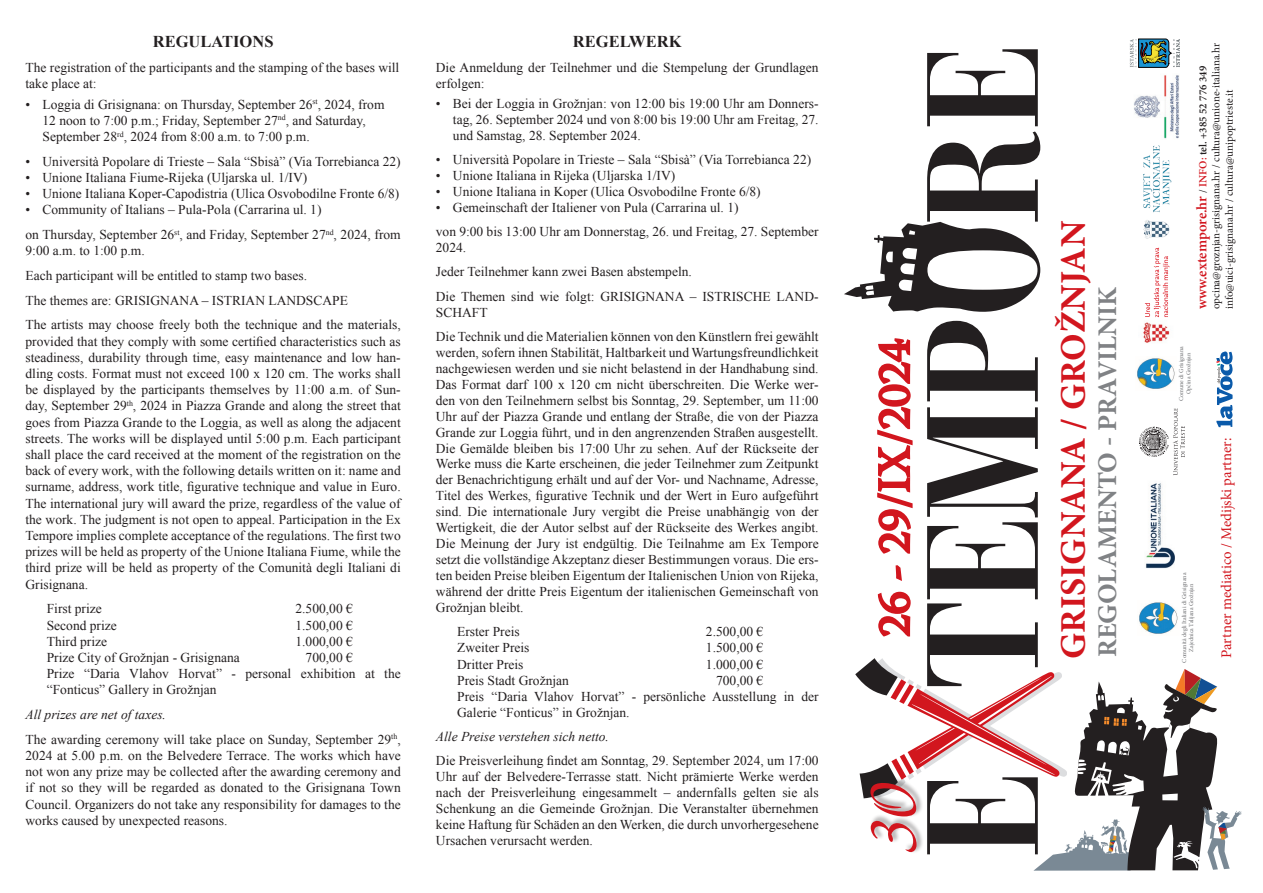
<style>
.page{position:relative;width:1263px;height:893px;background:#fff}
.page>*{position:absolute;margin:0;border:0;box-sizing:border-box;transform-origin:0 0}
.t1{font:45px "Warnock Pro";color:#d2161e}
.t2{font:700 36px "Minion Pro";color:#d2161e}
.t3{font:700 27px "Minion Pro";color:#808285}
.t4{font:700 16.5px "Times New Roman";color:#231f20}
.t5{font:14.7px "Minion Pro";color:#d2161e}
.t6{font:600 14.55px "Minion Pro";letter-spacing:-.005em;color:#d2161e}
.t7{font:13.5px/15.9px "Times New Roman";color:#231f20}
.t8{font:italic 13.5px "Times New Roman";color:#231f20}
.t9{font:10.95px/13.2px "Minion Pro";color:#231f20}
.t10{font:6px/7.2px "Minion Pro";color:#6c6d70;text-align:center}
.s1{font-style:italic}
.s2{font-weight:400;font-size:10.95px;color:#231f20}
.s3{font-size:10.95px}
.s4{font-size:10.95px;color:#231f20}
</style>
<div class="page">
<svg style="left:844px;top:49px;width:196px;height:263px"></svg>
<img style="left:1143px;top:146px;width:29px;height:93px">
<img style="left:1144px;top:247px;width:26px;height:71px">
<svg style="left:1130px;top:39px;width:50px;height:29px"></svg>
<img style="left:1134px;top:75px;width:46px;height:64px">
<svg style="left:855px;top:321px;width:386px;height:550px"></svg>
<p class="t4" style="left:153px;top:30px;width:122px">REGULATIONS</p>
<p class="t7" style="left:26px;top:59px;width:375px">The registration of the participants and the stamping of the bases will take place at:</p>
<p class="t7" style="left:43px;top:96px;width:343px;text-indent:-17px">• Loggia di Grisignana: on Thursday, September 26<sup>st</sup>, 2024, from<br>12 noon to 7:00 p.m.; Friday, September 27<sup>nd</sup>, and Saturday,<br>September 28<sup>rd</sup>, 2024 from 8:00 a.m. to 7:00 p.m.</p>
<p class="t7" style="left:26px;top:153px;width:377px">• Università Popolare di Trieste – Sala “Sbisà” (Via Torrebianca 22)</p>
<p class="t7" style="left:26px;top:169px;width:283px">• Unione Italiana Fiume-Rijeka (Uljarska ul. 1/IV)</p>
<p class="t7" style="left:26px;top:186px;width:375px">• Unione Italiana Koper-Capodistria (Ulica Osvobodilne Fronte 6/8)</p>
<p class="t7" style="left:26px;top:197px;width:377px;line-height:24.8px">• Community of Italians – Pula-Pola (Carrarina ul. 1)<br>on Thursday, September 26<sup>st</sup>, and Friday, September 27<sup>nd</sup>, 2024, from</p>
<p class="t7" style="left:26px;top:238px;width:377px;line-height:24.8px">9:00 a.m. to 1:00 p.m.<br>Each participant will be entitled to stamp two bases.<br>The themes are: GRISIGNANA – ISTRIAN LANDSCAPE<br>The artists may choose freely both the technique and the materials,</p>
<p class="t7" style="left:25px;top:333px;width:377px;text-align:justify">provided that they comply with some certified characteristics such as steadiness, durability through time, easy maintenance and low han&shy;dling costs. Format must not exceed 100 x 120 cm. The works shall be displayed by the participants themselves by 11:00 a.m. of Sun&shy;day, September 29<sup>th</sup>, 2024 in Piazza Grande and along the street that goes from Piazza Grande to the Loggia, as well as along the adjacent streets. The works will be displayed until 5:00 p.m. Each participant shall place the card received at the moment of the registration on the back of every work, with the following details written on it: name and surname, address, work title, figurative technique and value in Euro.<br>The international jury will award the prize, regardless of the value of the work. The judgment is not open to appeal. Participation in the Ex Tempore implies complete acceptance of the regulations. The first two prizes will be held as property of the Unione Italiana Fiume, while the third prize will be held as property of the Comunità degli Italiani di Grisignana.</p>
<p class="t7" style="left:47px;top:601px;width:57px">First prize</p>
<p class="t7" style="left:295px;top:601px;width:59px">2.500,00 €</p>
<p class="t7" style="left:47px;top:617px;width:72px">Second prize</p>
<p class="t7" style="left:295px;top:617px;width:59px">1.500,00 €</p>
<p class="t7" style="left:47px;top:633px;width:62px">Third prize</p>
<p class="t7" style="left:295px;top:633px;width:59px">1.000,00 €</p>
<p class="t7" style="left:47px;top:649px;width:195px">Prize City of Grožnjan - Grisignana</p>
<p class="t7" style="left:47px;top:649px;width:355px;text-indent:259px">700,00 €<br>Prize “Daria Vlahov Horvat” - personal exhibition at the “Fonticus” Gallery in Grožnjan</p>
<p class="t7" style="left:25px;top:702px;width:377px;line-height:24.8px"><span class="s1">All prizes are net of taxes.<br></span>The awarding ceremony will take place on Sunday, September 29<sup>th</sup>,</p>
<p class="t7" style="left:26px;top:747px;width:377px;text-align:justify">2024 at 5.00 p.m. on the Belvedere Terrace. The works which have not won any prize may be collected after the awarding ceremony and if not so they will be regarded as donated to the Grisignana Town Council. Organizers do not take any responsibility for damages to the works caused by unexpected reasons.</p>
<p class="t4" style="left:573px;top:30px;width:110px">REGELWERK</p>
<p class="t7" style="left:436px;top:59px;width:384px">Die Anmeldung der Teilnehmer und die Stempelung der Grundlagen erfolgen:</p>
<p class="t7" style="left:453px;top:95px;width:367px;text-align:justify;text-indent:-17px">• Bei der Loggia in Grožnjan: von 12:00 bis 19:00 Uhr am Donners&shy;tag, 26. September 2024 und von 8:00 bis 19:00 Uhr am Freitag, 27. und Samstag, 28. September 2024.</p>
<p class="t7" style="left:436px;top:151px;width:377px">• Università Popolare in Trieste – Sala “Sbisà” (Via Torrebianca 22)</p>
<p class="t7" style="left:436px;top:167px;width:241px">• Unione Italiana in Rijeka (Uljarska 1/IV)</p>
<p class="t7" style="left:436px;top:183px;width:326px">• Unione Italiana in Koper (Ulica Osvobodilne Fronte 6/8)</p>
<p class="t7" style="left:436px;top:195px;width:384px;line-height:24.5px">• Gemeinschaft der Italiener von Pula (Carrarina ul. 1)<br>von 9:00 bis 13:00 Uhr am Donnerstag, 26. und Freitag, 27. September</p>
<p class="t7" style="left:436px;top:235px;width:384px;line-height:24.5px">2024.<br>Jeder Teilnehmer kann zwei Basen abstempeln.<br>Die Themen sind wie folgt: GRISIGNANA – ISTRISCHE LAND-</p>
<p class="t7" style="left:436px;top:300px;width:384px;line-height:24.5px">SCHAFT<br>Die Technik und die Materialien können von den Künstlern frei gewählt</p>
<p class="t7" style="left:436px;top:344px;width:384px;text-align:justify">werden, sofern ihnen Stabilität, Haltbarkeit und Wartungsfreundlichkeit nachgewiesen werden und sie nicht belastend in der Handhabung sind.<br>Das Format darf 100 x 120 cm nicht überschreiten. Die Werke wer&shy;den von den Teilnehmern selbst bis Sonntag, 29. September, um 11:00<br>Uhr auf der Piazza Grande und entlang der Straße, die von der Piazza Grande zur Loggia führt, und in den angrenzenden Straßen ausgestellt.<br>Die Gemälde bleiben bis 17:00 Uhr zu sehen. Auf der Rückseite der Werke muss die Karte erscheinen, die jeder Teilnehmer zum Zeitpunkt der Benachrichtigung erhält und auf der Vor- und Nachname, Adresse, Titel des Werkes, figurative Technik und der Wert in Euro aufgeführt sind. Die internationale Jury vergibt die Preise unabhängig von der Wertigkeit, die der Autor selbst auf der Rückseite des Werkes angibt.<br>Die Meinung der Jury ist endgültig. Die Teilnahme am Ex Tempore setzt die vollständige Akzeptanz dieser Bestimmungen voraus. Die ers&shy;ten beiden Preise bleiben Eigentum der Italienischen Union von Rijeka, während der dritte Preis Eigentum der italienischen Gemeinschaft von Grožnjan bleibt.</p>
<p class="t7" style="left:457px;top:624px;width:64px">Erster Preis</p>
<p class="t7" style="left:706px;top:624px;width:59px">2.500,00 €</p>
<p class="t7" style="left:457px;top:640px;width:74px">Zweiter Preis</p>
<p class="t7" style="left:706px;top:640px;width:59px">1.500,00 €</p>
<p class="t7" style="left:457px;top:656px;width:68px">Dritter Preis</p>
<p class="t7" style="left:706px;top:656px;width:59px">1.000,00 €</p>
<p class="t7" style="left:457px;top:672px;width:113px">Preis Stadt Grožnjan</p>
<p class="t7" style="left:457px;top:672px;width:363px;text-indent:259px">700,00 €<br>Preis “Daria Vlahov Horvat” - persönliche Ausstellung in der<br>Galerie “Fonticus” in Grožnjan.</p>
<p class="t8" style="left:436px;top:727px;width:175px">Alle Preise verstehen sich netto.</p>
<p class="t7" style="left:436px;top:753px;width:384px;text-align:justify">Die Preisverleihung findet am Sonntag, 29. September 2024, um 17:00<br>Uhr auf der Belvedere-Terrasse statt. Nicht prämierte Werke werden nach der Preisverleihung eingesammelt – andernfalls gelten sie als Schenkung an die Gemeinde Grožnjan. Die Veranstalter übernehmen keine Haftung für Schäden an den Werken, die durch unvorhergesehene Ursachen verursacht werden.</p>
<h1 class="t1" style="left:867px;top:637px;width:299px;rotate:-90deg">26 - 29/IX/2024</h1>
<h2 class="t2" style="left:1048px;top:659px;width:440px;rotate:-90deg">GRISIGNANA / GROŽNJAN</h2>
<h3 class="t3" style="left:1088px;top:657px;width:372px;rotate:-90deg">REGOLAMENTO - PRAVILNIK</h3>
<p class="t9" style="left:1209px;top:309px;width:268px;rotate:-90deg">opcina@groznjan-grisignana.hr / cultura@unione-italiana.hr info@uici-grisignana.hr / cultura@unipoptrieste.it</p>
<p class="t6" style="left:1192px;top:309px;width:245px;rotate:-90deg">www.extempore.hr <span class="s2">/</span> <span class="s3">Info:</span> <span class="s4">tel. +385 52 776 349</span></p>
<p class="t10" style="left:1178px;top:401px;width:56px;rotate:-90deg">Comune di Grisignana<br>Općina Grožnjan</p>
<p class="t10" style="left:1180px;top:663px;width:91px;rotate:-90deg">Comunità degli Italiani di Grisignana<br>Zajednica Talijana Grožnjan</p>
<p class="t5" style="left:1217px;top:658px;width:222px;rotate:-90deg">Partner mediatico / Medijski partner:</p>
</div>
